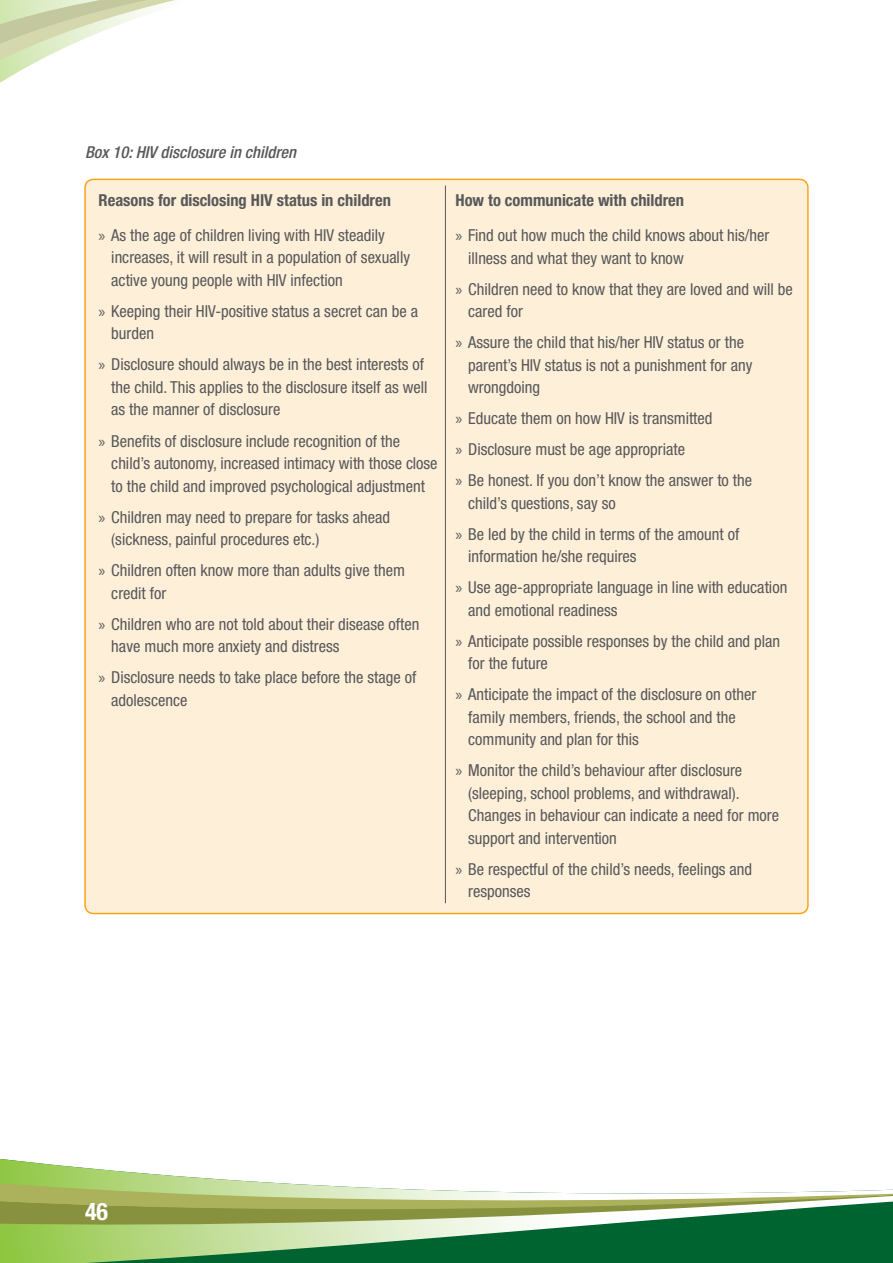
<style>
.page{position:relative;width:893px;height:1263px;background:#fff}
.page>*{position:absolute;margin:0;border:0;box-sizing:border-box;transform-origin:0 0}
.t1{font:700 condensed 24px "Helvetica Neue";color:#fff}
.t2{font:condensed 16.5px/22.5px "Helvetica Neue";color:#57585a}
.t3{font:700 condensed 16.5px/35.2px "Helvetica Neue";color:#57585a}
.t4{font:italic 500 condensed 16.5px "Helvetica Neue";color:#57585a}
.s1{font-family:"Myriad Pro";font-weight:400;font-stretch:normal}
.s2{font-weight:400}
.s3{font-family:"Myriad Pro";font-stretch:normal}
.s4{font-weight:700}
</style>
<div class="page">
<svg style="left:0;top:1158px;width:893px;height:105px"></svg>
<svg style="left:0;top:0;width:175px;height:83px"></svg>
<div style="left:85px;top:179px;width:723px;height:734px;background:#feefd8;border-radius:9px"></div>
<hr style="left:445px;top:185px;width:1px;height:718px;background:#57585a">
<p class="t4" style="left:85px;top:142px;width:212px">Box 10: HIV disclosure in children</p>
<p class="t3" style="left:99px;top:182px;width:294px">Reasons for disclosing HIV status in children <span class="s1">»</span> <span class="s2">As the age of children living with HIV steadily</span></p>
<p class="t2" style="left:111px;top:246px;width:300px">increases, it will result in a population of sexually active young people with HIV infection</p>
<p class="t2" style="left:111px;top:300px;width:308px;text-indent:-13px"><span class="s3">»</span> Keeping their HIV-positive status a secret can be a burden</p>
<p class="t2" style="left:111px;top:353px;width:318px;text-indent:-13px"><span class="s3">»</span> Disclosure should always be in the best interests of the child. This applies to the disclosure itself as well as the manner of disclosure</p>
<p class="t2" style="left:111px;top:429px;width:328px;text-indent:-13px"><span class="s3">»</span> Benefits of disclosure include recognition of the child’s autonomy, increased intimacy with those close to the child and improved psychological adjustment</p>
<p class="t2" style="left:111px;top:505px;width:280px;text-indent:-13px"><span class="s3">»</span> Children may need to prepare for tasks ahead (sickness, painful procedures etc.)</p>
<p class="t2" style="left:111px;top:559px;width:295px;text-indent:-13px"><span class="s3">»</span> Children often know more than adults give them credit for</p>
<p class="t2" style="left:111px;top:612px;width:310px;text-indent:-13px"><span class="s3">»</span> Children who are not told about their disease often have much more anxiety and distress</p>
<p class="t2" style="left:111px;top:666px;width:307px;text-indent:-13px"><span class="s3">»</span> Disclosure needs to take place before the stage of adolescence</p>
<p class="t2" style="left:455px;top:182px;width:315px;line-height:35.2px"><span class="s4">How to communicate with children<br></span><span class="s3">»</span> Find out how much the child knows about his/her</p>
<p class="t2" style="left:455px;top:242px;width:339px;line-height:31px;text-indent:13px">illness and what they want to know<br><span class="s3">»</span> Children need to know that they are loved and will be</p>
<p class="t2" style="left:455px;top:296px;width:290px;line-height:31px;text-indent:13px">cared for<br><span class="s3">»</span> Assure the child that his/her HIV status or the</p>
<p class="t2" style="left:468px;top:353px;width:286px">parent’s HIV status is not a punishment for any wrongdoing</p>
<p class="t2" style="left:455px;top:403px;width:298px;line-height:31px"><span class="s3">»</span> Educate them on how HIV is transmitted<br><span class="s3">»</span> Disclosure must be age appropriate<br><span class="s3">»</span> Be honest. If you don’t know the answer to the</p>
<p class="t2" style="left:455px;top:487px;width:285px;line-height:31px;text-indent:13px">child’s questions, say so<br><span class="s3">»</span> Be led by the child in terms of the amount of</p>
<p class="t2" style="left:455px;top:541px;width:333px;line-height:31px;text-indent:13px">information he/she requires<br><span class="s3">»</span> Use age-appropriate language in line with education</p>
<p class="t2" style="left:455px;top:594px;width:326px;line-height:31px;text-indent:13px">and emotional readiness<br><span class="s3">»</span> Anticipate possible responses by the child and plan</p>
<p class="t2" style="left:455px;top:648px;width:302px;line-height:31px;text-indent:13px">for the future<br><span class="s3">»</span> Anticipate the impact of the disclosure on other</p>
<p class="t2" style="left:468px;top:705px;width:269px">family members, friends, the school and the community and plan for this</p>
<p class="t2" style="left:468px;top:759px;width:312px;text-indent:-13px"><span class="s3">»</span> Monitor the child’s behaviour after disclosure (sleeping, school problems, and withdrawal).<br>Changes in behaviour can indicate a need for more support and intervention</p>
<p class="t2" style="left:468px;top:857px;width:285px;text-indent:-13px"><span class="s3">»</span> Be respectful of the child’s needs, feelings and responses</p>
<h1 class="t1" style="left:85px;top:1197px;width:25px">46</h1>
</div>
